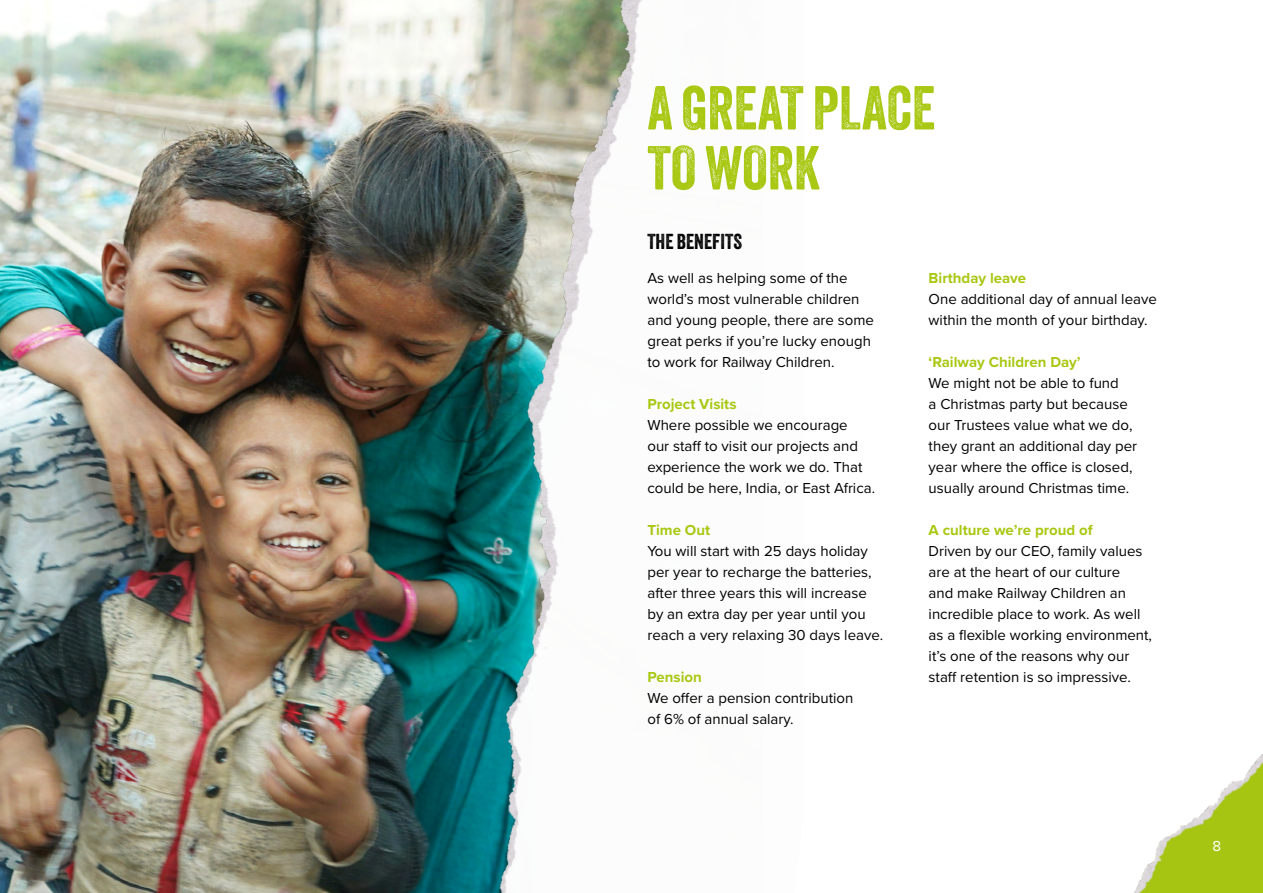
<style>
.page{position:relative;width:1263px;height:893px;background:#fff}
.page>*{position:absolute;margin:0;border:0;box-sizing:border-box;transform-origin:0 0}
.t1{font:60px/60px "Veneer";color:#a8c813}
.t2{font:21px "Veneer";color:#000}
.t3{font:15px/21px "Proxima Nova";color:#000}
.t4{font:700 15px "Proxima Nova";color:#a8c813}
.t5{font:15px "Proxima Nova";color:#fff}
</style>
<div class="page">
<img style="left:1134px;top:754px;width:129px;height:139px">
<img style="left:0;top:0;width:423px;height:893px">
<img style="left:423px;top:0;width:219px;height:893px">
<h1 class="t1" style="left:647px;top:77px;width:289px">A GREAT PLACE<br>TO WORK</h1>
<h2 class="t2" style="left:647px;top:229px;width:96px">THE BENEFITS</h2>
<p class="t3" style="left:647px;top:267px;width:228px">As well as helping some of the world’s most vulnerable children and young people, there are some great perks if you’re lucky enough to work for Railway Children.</p>
<p class="t4" style="left:647px;top:393px;width:91px">Project Visits</p>
<p class="t3" style="left:647px;top:414px;width:229px">Where possible we encourage<br>our staff to visit our projects and experience the work we do. That could be here, India, or East Africa.</p>
<p class="t4" style="left:647px;top:519px;width:64px">Time Out</p>
<p class="t3" style="left:647px;top:540px;width:237px">You will start with 25 days holiday per year to recharge the batteries, after three years this will increase by an extra day per year until you reach a very relaxing 30 days leave.</p>
<p class="t4" style="left:647px;top:666px;width:56px">Pension</p>
<p class="t3" style="left:647px;top:687px;width:207px">We offer a pension contribution of 6% of annual salary.</p>
<p class="t4" style="left:929px;top:267px;width:99px">Birthday leave</p>
<p class="t3" style="left:929px;top:288px;width:230px">One additional day of annual leave within the month of your birthday.</p>
<p class="t4" style="left:929px;top:351px;width:154px">‘Railway Children Day’</p>
<p class="t3" style="left:929px;top:372px;width:210px">We might not be able to fund<br>a Christmas party but because our Trustees value what we do, they grant an additional day per year where the office is closed, usually around Christmas time.</p>
<p class="t4" style="left:929px;top:519px;width:166px">A culture we’re proud of</p>
<p class="t3" style="left:929px;top:540px;width:225px">Driven by our CEO, family values are at the heart of our culture<br>and make Railway Children an incredible place to work. As well as a flexible working environment, it’s one of the reasons why our staff retention is so impressive.</p>
<p class="t5" style="left:1212px;top:835px;width:10px">8</p>
</div>
